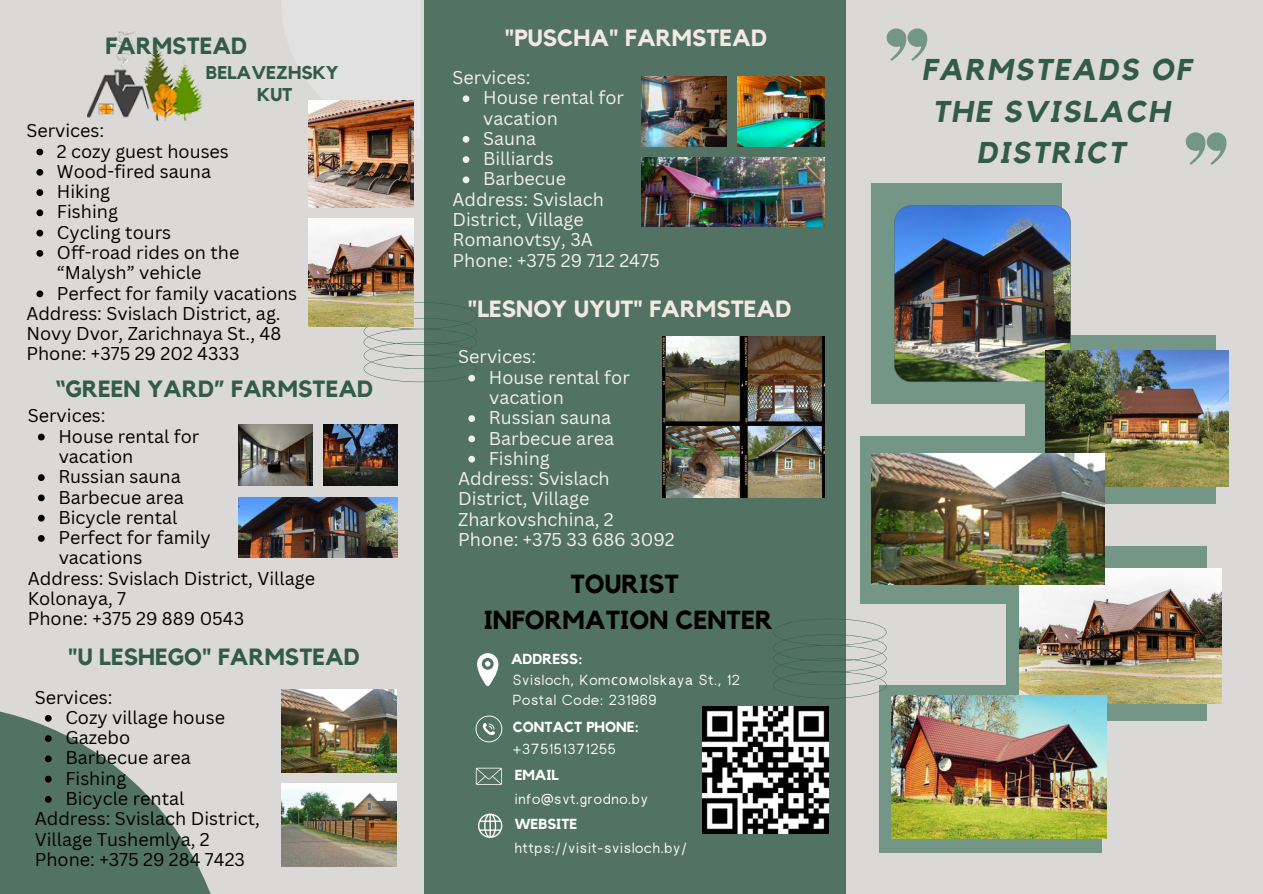
<style>
.page{position:relative;width:1263px;height:894px;background:#fff}
.page>*{position:absolute;margin:0;border:0;box-sizing:border-box;transform-origin:0 0}
.t1{font:italic 700 29.85px/41.7px "Kollektif";letter-spacing:.065em;color:#325b48;text-align:center}
.t2{font:700 25.95px/36px "Kollektif";color:#000;text-align:center}
.t3{font:700 23.4px "Kollektif";color:#325b48}
.t4{font:700 23.4px "Kollektif";color:#f3e9e3}
.t5{font:700 18.45px/21.3px "Kollektif";color:#325b48;text-align:center}
.t6{font:18px/20.2px "Canva Sans";color:#000}
.t7{font:18px/20.2px "Canva Sans";color:#f1f0f0}
.t8{font:14.7px "rugratssans";letter-spacing:.05em;color:#fff}
.t9{font:700 14.55px "Kollektif";color:#fff}
.s1{font-family:"Noto Sans"}
</style>
<div class="page">
<div style="left:0;top:0;width:1263px;height:893px;background:#dad9d8"></div>
<div style="left:1025px;top:335px;width:191px;height:168px;background:#739686"></div>
<div style="left:872px;top:183px;width:190px;height:220px;background:#739686"></div>
<div style="left:424px;top:0;width:421px;height:892px;background:#527263"></div>
<img style="left:238px;top:425px;width:74px;height:60px">
<img style="left:324px;top:425px;width:74px;height:60px">
<img style="left:238px;top:497px;width:160px;height:60px">
<img style="left:894px;top:205px;width:177px;height:177px">
<svg style="left:886px;top:28px;width:42px;height:33px"></svg>
<svg style="left:477px;top:653px;width:21px;height:32px"></svg>
<svg style="left:476px;top:715px;width:26px;height:27px"></svg>
<svg style="left:476px;top:767px;width:26px;height:17px"></svg>
<svg style="left:478px;top:813px;width:24px;height:24px"></svg>
<img style="left:87px;top:31px;width:116px;height:89px">
<div style="left:879px;top:685px;width:223px;height:168px;background:#739686"></div>
<svg style="left:773px;top:618px;width:113px;height:80px"></svg>
<svg style="left:1186px;top:132px;width:41px;height:33px"></svg>
<div style="left:1007px;top:546px;width:200px;height:174px;background:#739686"></div>
<div style="left:860px;top:436px;width:223px;height:167px;background:#739686"></div>
<img style="left:1046px;top:350px;width:182px;height:137px">
<img style="left:1019px;top:568px;width:202px;height:135px">
<img style="left:872px;top:453px;width:232px;height:131px">
<img style="left:892px;top:695px;width:215px;height:143px">
<svg style="left:0;top:711px;width:211px;height:182px"></svg>
<img style="left:281px;top:689px;width:116px;height:83px">
<img style="left:281px;top:783px;width:116px;height:83px">
<svg style="left:364px;top:302px;width:113px;height:80px"></svg>
<svg style="left:468px;top:415px;width:7px;height:7px"></svg>
<svg style="left:468px;top:435px;width:7px;height:7px"></svg>
<svg style="left:468px;top:455px;width:7px;height:7px"></svg>
<img style="left:663px;top:336px;width:161px;height:161px">
<svg style="left:463px;top:95px;width:6px;height:7px"></svg>
<svg style="left:463px;top:136px;width:6px;height:7px"></svg>
<svg style="left:463px;top:156px;width:6px;height:7px"></svg>
<svg style="left:463px;top:176px;width:6px;height:7px"></svg>
<img style="left:641px;top:77px;width:85px;height:69px">
<img style="left:738px;top:77px;width:86px;height:69px">
<img style="left:641px;top:158px;width:183px;height:68px">
<img style="left:703px;top:706px;width:126px;height:126px">
<svg style="left:36px;top:149px;width:7px;height:6px"></svg>
<svg style="left:36px;top:169px;width:7px;height:7px"></svg>
<svg style="left:36px;top:189px;width:7px;height:7px"></svg>
<svg style="left:36px;top:209px;width:7px;height:7px"></svg>
<svg style="left:36px;top:230px;width:7px;height:6px"></svg>
<svg style="left:36px;top:250px;width:7px;height:7px"></svg>
<svg style="left:36px;top:290px;width:7px;height:7px"></svg>
<svg style="left:38px;top:433px;width:7px;height:7px"></svg>
<svg style="left:38px;top:474px;width:7px;height:7px"></svg>
<svg style="left:38px;top:494px;width:7px;height:7px"></svg>
<svg style="left:38px;top:514px;width:7px;height:7px"></svg>
<svg style="left:38px;top:535px;width:7px;height:6px"></svg>
<img style="left:309px;top:100px;width:104px;height:107px">
<img style="left:309px;top:219px;width:104px;height:108px">
<h5 class="t3" style="left:105px;top:35px;width:143px">FARMSTEAD</h5>
<p class="t5" style="left:206px;top:63px;width:134px">BELAVEZHSKY<br>KUT</p>
<p class="t6" style="left:26px;top:120px;width:79px">Services:</p>
<h6 class="t6" style="left:57px;top:140px;width:173px">2 cozy guest houses</h6>
<p class="t6" style="left:57px;top:161px;width:156px">Wood-fired sauna</p>
<h6 class="t6" style="left:57px;top:181px;width:55px">Hiking</h6>
<p class="t6" style="left:57px;top:201px;width:62px">Fishing</p>
<h6 class="t6" style="left:57px;top:221px;width:116px">Cycling tours</h6>
<p class="t6" style="left:57px;top:242px;width:184px">Off-road rides on the “Malysh” vehicle</p>
<p class="t6" style="left:57px;top:282px;width:242px">Perfect for family vacations</p>
<p class="t6" style="left:26px;top:302px;width:256px;text-align:justify">Address: Svislach District, ag.<br>Novy Dvor, Zarichnaya St., 48<br>Phone: +375 29 202 4333</p>
<p class="t3" style="left:55px;top:378px;width:319px">“GREEN YARD” FARMSTEAD</p>
<p class="t6" style="left:28px;top:405px;width:79px">Services:</p>
<p class="t6" style="left:58px;top:425px;width:143px">House rental for</p>
<p class="t6" style="left:59px;top:445px;width:76px">vacation</p>
<h5 class="t6" style="left:58px;top:466px;width:124px">Russian sauna</h5>
<p class="t6" style="left:58px;top:486px;width:127px">Barbecue area</p>
<p class="t6" style="left:58px;top:506px;width:120px">Bicycle rental</p>
<p class="t6" style="left:58px;top:526px;width:154px">Perfect for family</p>
<p class="t6" style="left:28px;top:547px;width:289px;text-indent:31px">vacations<br>Address: Svislach District, Village<br>Kolonaya, 7<br>Phone: +375 29 889 0543</p>
<h3 class="t3" style="left:68px;top:645px;width:293px">"U LESHEGO" FARMSTEAD</h3>
<h3 class="t6" style="left:35px;top:686px;width:79px">Services:</h3>
<h5 class="t6" style="left:65px;top:706px;width:161px">Cozy village house</h5>
<p class="t6" style="left:65px;top:726px;width:66px">Gazebo</p>
<p class="t6" style="left:65px;top:747px;width:127px">Barbecue area</p>
<p class="t6" style="left:65px;top:767px;width:62px">Fishing</p>
<p class="t6" style="left:65px;top:787px;width:120px">Bicycle rental</p>
<h5 class="t6" style="left:35px;top:807px;width:227px">Address: Svislach District,<br>Village Tushemlya, 2<br>Phone: +375 29 284 7423</h5>
<p class="t4" style="left:505px;top:27px;width:264px">"PUSCHA" FARMSTEAD</p>
<h5 class="t7" style="left:452px;top:67px;width:79px">Services:</h5>
<h2 class="t7" style="left:483px;top:87px;width:143px">House rental for vacation</h2>
<p class="t7" style="left:483px;top:128px;width:55px">Sauna</p>
<p class="t7" style="left:483px;top:148px;width:72px">Billiards</p>
<p class="t7" style="left:483px;top:168px;width:85px">Barbecue</p>
<p class="t7" style="left:452px;top:188px;width:209px">Address: Svislach<br>District, Village<br>Romanovtsy, 3A<br>Phone: +375 29 712 2475</p>
<h6 class="t4" style="left:468px;top:298px;width:325px">"LESNOY UYUT" FARMSTEAD</h6>
<p class="t7" style="left:458px;top:346px;width:79px">Services:</p>
<h3 class="t7" style="left:489px;top:366px;width:143px">House rental for</h3>
<p class="t7" style="left:489px;top:387px;width:76px">vacation</p>
<p class="t7" style="left:489px;top:407px;width:124px">Russian sauna</p>
<p class="t7" style="left:489px;top:427px;width:127px">Barbecue area</p>
<p class="t7" style="left:489px;top:447px;width:62px">Fishing</p>
<p class="t7" style="left:458px;top:468px;width:157px">Address: Svislach<br>District, Village<br>Zharkovshchina, 2</p>
<h5 class="t7" style="left:458px;top:528px;width:218px">Phone: +375 33 686 3092</h5>
<p class="t2" style="left:484px;top:566px;width:291px">TOURIST<br>INFORMATION CENTER</p>
<p class="t9" style="left:511px;top:652px;width:73px">ADDRESS:</p>
<p class="t8" style="left:513px;top:674px;width:229px">Svisloch, Kom<span class="s1">сом</span>olskaya St., 12</p>
<h5 class="t8" style="left:513px;top:694px;width:145px">Postal Code: 231969</h5>
<h4 class="t9" style="left:513px;top:720px;width:128px">CONTACT PHONE:</h4>
<h1 class="t8" style="left:513px;top:743px;width:105px">+375151371255</h1>
<p class="t9" style="left:515px;top:768px;width:46px">EMAIL</p>
<h3 class="t8" style="left:515px;top:793px;width:135px">info@svt.grodno.by</h3>
<p class="t9" style="left:515px;top:817px;width:64px">WEBSITE</p>
<p class="t8" style="left:515px;top:842px;width:174px">https://visit-svisloch.by/</p>
<p class="t1" style="left:922px;top:50px;width:271px">FARMSTEADS OF<br>THE SVISLACH<br>DISTRICT</p>
</div>
